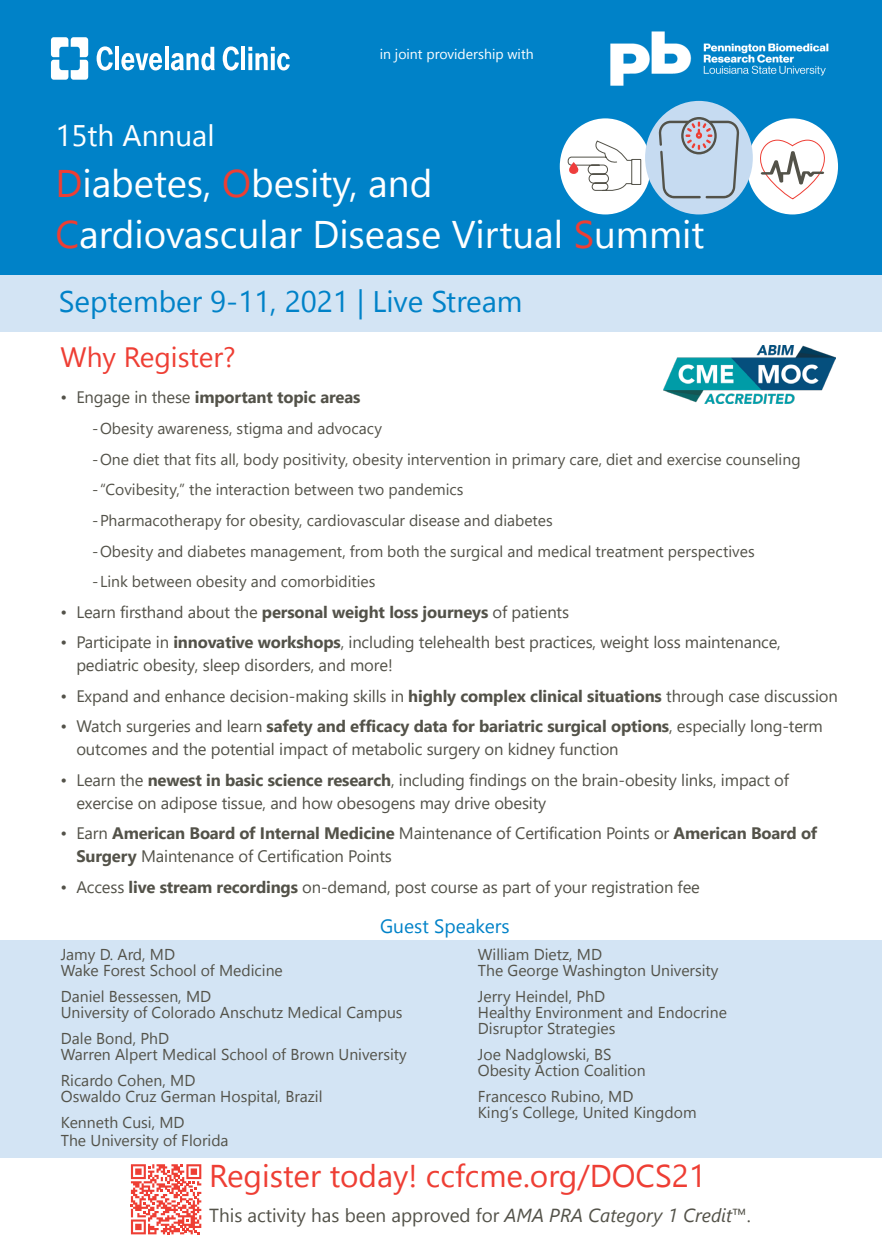
<style>
.page{position:relative;width:882px;height:1260px;background:#fff}
.page>*{position:absolute;margin:0;border:0;box-sizing:border-box;transform-origin:0 0}
.t1{font:38.5px "Segoe UI Emoji";color:#fff}
.t2{font:31.5px "Segoe UI Emoji";color:#ee3e34}
.t3{font:29.75px "Segoe UI Emoji";color:#fff}
.t4{font:19.25px "Segoe UI Emoji";color:#0082c8}
.t5{font:italic 18.9px "Segoe UI";color:#535249}
.t6{font:18.9px "Segoe UI Emoji";color:#535249}
.t7{font:16.62px/22.8px "Segoe UI";letter-spacing:-.01em;color:#535249}
.t8{font:700 16.62px "Segoe UI";letter-spacing:-.01em;color:#535249}
.t9{font:15.75px "Segoe UI";color:#535249}
.t10{font:15.75px "Segoe UI Emoji";color:#535249}
.t11{font:14px "Segoe UI Emoji";color:#fff}
.s1{font-weight:400}
.s2{font-weight:700}
.s3{font-style:normal}
</style>
<div class="page">
<div style="left:0;top:940px;width:882px;height:217px;background:#d3e4f4"></div>
<div style="left:0;top:0;width:882px;height:277px;background:#0082c8"></div>
<div style="left:560px;top:118px;width:91px;height:96px;background:#fff;border-radius:50%"></div>
<svg style="left:568px;top:141px;width:73px;height:50px"></svg>
<div style="left:747px;top:118px;width:91px;height:96px;background:#fff;border-radius:50%"></div>
<div style="left:645px;top:101px;width:108px;height:113px;background:#c6dbf1;border-radius:50%"></div>
<svg style="left:659px;top:117px;width:80px;height:81px"></svg>
<svg style="left:760px;top:140px;width:65px;height:59px"></svg>
<svg style="left:51px;top:37px;width:37px;height:43px"></svg>
<svg style="left:97px;top:46px;width:16px;height:24px"></svg>
<hr style="left:115px;top:47px;width:4px;height:23px;background:#fff">
<svg style="left:121px;top:53px;width:41px;height:17px"></svg>
<hr style="left:165px;top:47px;width:4px;height:23px;background:#fff">
<svg style="left:223px;top:46px;width:16px;height:24px"></svg>
<hr style="left:241px;top:47px;width:4px;height:23px;background:#fff">
<svg style="left:248px;top:47px;width:42px;height:23px"></svg>
<svg style="left:171px;top:47px;width:44px;height:23px"></svg>
<div style="left:0;top:275px;width:882px;height:57px;background:#d3e4f4"></div>
<img style="left:664px;top:345px;width:172px;height:58px">
<img style="left:610px;top:31px;width:219px;height:74px">
<svg style="left:131px;top:1164px;width:70px;height:70px"></svg>
<p class="t3" style="left:87px;top:117px;width:129px">▼ ■■◆ ●</p>
<p class="t11" style="left:383px;top:45px;width:73px">■ □ ■▼ □❖</p>
<p class="t1" style="left:388px;top:160px;width:23px">■</p>
<p class="t1" style="left:144px;top:210px;width:127px">□❖ ▲ ◆●</p>
<p class="t1" style="left:499px;top:210px;width:118px">▼◆ ● ◆</p>
<p class="t8" style="left:61px;top:382px;width:301px"><span class="s1">• Engage in these</span> important topic areas</p>
<p class="t9" style="left:100px;top:414px;width:284px">Obesity awareness, stigma and advocacy</p>
<p class="t9" style="left:100px;top:444px;width:702px">One diet that fits all, body positivity, obesity intervention in primary care, diet and exercise counseling</p>
<p class="t9" style="left:100px;top:475px;width:365px">“Covibesity,” the interaction between two pandemics</p>
<p class="t9" style="left:100px;top:505px;width:454px">Pharmacotherapy for obesity, cardiovascular disease and diabetes</p>
<p class="t9" style="left:100px;top:536px;width:656px">Obesity and diabetes management, from both the surgical and medical treatment perspectives</p>
<p class="t9" style="left:100px;top:567px;width:277px">Link between obesity and comorbidities</p>
<p class="t7" style="left:61px;top:599px;width:510px">• Learn firsthand about the <span class="s2">personal weight loss journeys</span> of patients</p>
<p class="t7" style="left:76px;top:630px;width:706px;text-indent:-16px">• Participate in <span class="s2">innovative workshops</span>, including telehealth best practices, weight loss maintenance, pediatric obesity, sleep disorders, and more!</p>
<p class="t7" style="left:61px;top:683px;width:779px">• Expand and enhance decision-making skills in <span class="s2">highly complex clinical situations</span> through case discussion</p>
<p class="t7" style="left:76px;top:714px;width:748px;text-indent:-16px">• Watch surgeries and learn <span class="s2">safety and efficacy data for bariatric surgical options</span>, especially long-term outcomes and the potential impact of metabolic surgery on kidney function</p>
<p class="t7" style="left:76px;top:767px;width:714px;text-indent:-16px">• Learn the <span class="s2">newest in basic science research</span>, including findings on the brain-obesity links, impact of exercise on adipose tissue, and how obesogens may drive obesity</p>
<p class="t7" style="left:76px;top:820px;width:742px;text-indent:-16px">• Earn <span class="s2">American Board of Internal Medicine</span> Maintenance of Certification Points or <span class="s2">American Board of<br>Surgery</span> Maintenance of Certification Points</p>
<p class="t7" style="left:61px;top:874px;width:641px">• Access <span class="s2">live stream recordings</span> on-demand, post course as part of your registration fee</p>
<p class="t4" style="left:393px;top:915px;width:37px">◆ ▲▼</p>
<p class="t10" style="left:111px;top:961px;width:36px">□ ▲▼</p>
<p class="t10" style="left:174px;top:961px;width:37px">□□● □</p>
<p class="t10" style="left:266px;top:961px;width:10px">■</p>
<p class="t10" style="left:126px;top:987px;width:54px">▲▲ ▲▲ ■</p>
<p class="t10" style="left:72px;top:1003px;width:113px">■❖ ▲▼ □ □●□</p>
<p class="t10" style="left:206px;top:1003px;width:71px">□ ■▲ ◆▼</p>
<p class="t10" style="left:338px;top:1003px;width:5px">●</p>
<p class="t10" style="left:80px;top:1029px;width:45px">● □■</p>
<p class="t10" style="left:213px;top:1045px;width:70px">● □□● □</p>
<p class="t10" style="left:305px;top:1045px;width:96px">□ ■ ■❖ ▲▼</p>
<p class="t10" style="left:104px;top:1071px;width:60px">□ □ ■</p>
<p class="t10" style="left:73px;top:1087px;width:78px">▲ ●□ ◆</p>
<p class="t10" style="left:207px;top:1087px;width:72px">■ ★□▲ ▼ ●</p>
<p class="t10" style="left:319px;top:1087px;width:5px">●</p>
<p class="t10" style="left:78px;top:1113px;width:33px">■■ ▼</p>
<p class="t10" style="left:101px;top:1131px;width:102px">■❖ ▲▼ □ ●□</p>
<p class="t10" style="left:515px;top:987px;width:55px">★■ ●</p>
<p class="t10" style="left:585px;top:961px;width:127px">▲ ■ ▼□■ ■❖ ▲▼</p>
<p class="t10" style="left:478px;top:1003px;width:38px">★ ●▼</p>
<p class="t10" style="left:543px;top:1003px;width:45px">■❖ □■</p>
<p class="t10" style="left:609px;top:1003px;width:37px">■▼ ■</p>
<p class="t10" style="left:666px;top:1003px;width:54px">■□ ■</p>
<p class="t10" style="left:493px;top:1019px;width:88px">▲◆▼□ ▼ ▼</p>
<p class="t10" style="left:544px;top:1045px;width:33px">●□ ▲</p>
<p class="t10" style="left:552px;top:1061px;width:95px">▼□■ □ ●▼□■</p>
<p class="t10" style="left:499px;top:1087px;width:103px">■ ▲□ ◆ ■□</p>
<p class="t10" style="left:491px;top:1103px;width:60px">■ ▲ □●●</p>
<p class="t2" style="left:270px;top:1157px;width:90px">▲▼ ▼□</p>
<p class="t6" style="left:234px;top:1204px;width:64px">▲ ▼❖▼</p>
<p class="t5" style="left:482px;top:1197px;width:267px">□ AMA PRA Category 1 Credit<span class="s3">™</span></p>
</div>
